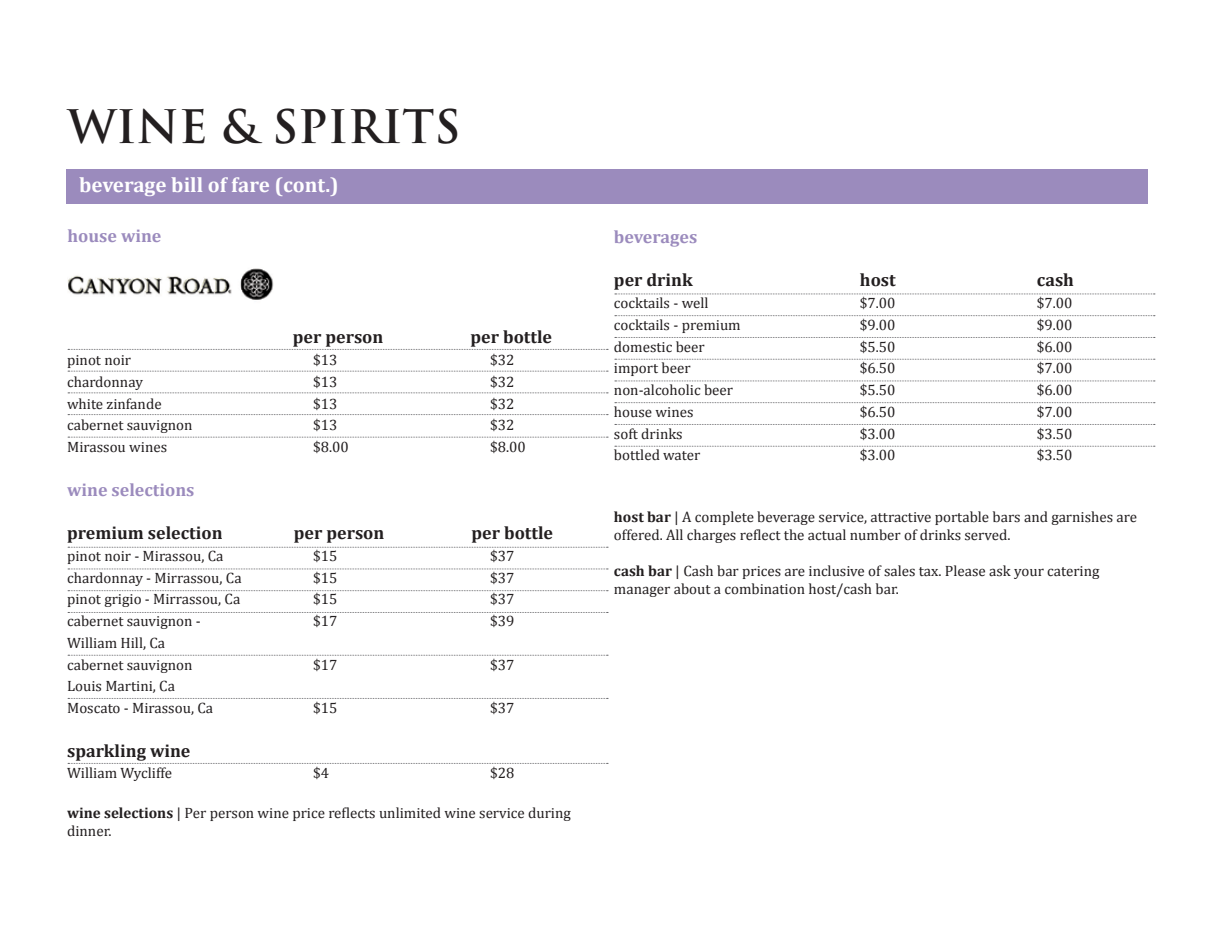
<style>
.page{position:relative;width:1215px;height:945px;background:#fff}
.page>*{position:absolute;margin:0;border:0;box-sizing:border-box;transform-origin:0 0}
.t1{font:700 45px "Trajan Pro";color:#231f20}
.t2{font:700 21px "Cambria";color:#fff}
.t3{font:700 18px "Cambria";color:#231f20}
.t4{font:700 18px "Cambria";color:#9b8bbd}
.t5{font:15px/18px "Cambria";color:#231f20}
.s1{font-weight:700}
</style>
<div class="page">
<img style="left:68px;top:268px;width:206px;height:32px">
<svg style="left:68px;top:349px;width:540px;height:1px"></svg>
<svg style="left:68px;top:371px;width:540px;height:1px"></svg>
<svg style="left:68px;top:393px;width:540px;height:1px"></svg>
<svg style="left:68px;top:414px;width:540px;height:1px"></svg>
<svg style="left:68px;top:547px;width:540px;height:1px"></svg>
<svg style="left:68px;top:569px;width:540px;height:1px"></svg>
<svg style="left:68px;top:590px;width:540px;height:1px"></svg>
<svg style="left:68px;top:612px;width:540px;height:1px"></svg>
<svg style="left:68px;top:655px;width:540px;height:1px"></svg>
<svg style="left:68px;top:698px;width:540px;height:1px"></svg>
<svg style="left:68px;top:763px;width:540px;height:1px"></svg>
<svg style="left:615px;top:294px;width:540px;height:1px"></svg>
<svg style="left:615px;top:315px;width:540px;height:1px"></svg>
<svg style="left:615px;top:337px;width:540px;height:1px"></svg>
<svg style="left:615px;top:359px;width:540px;height:1px"></svg>
<svg style="left:615px;top:381px;width:540px;height:1px"></svg>
<svg style="left:615px;top:402px;width:540px;height:1px"></svg>
<svg style="left:615px;top:424px;width:540px;height:1px"></svg>
<svg style="left:615px;top:446px;width:540px;height:1px"></svg>
<div style="left:66px;top:169px;width:1082px;height:35px;background:#9b8bbd"></div>
<svg style="left:68px;top:437px;width:540px;height:1px"></svg>
<h1 class="t1" style="left:68px;top:99px;width:395px">WINE &amp; SPIRITS</h1>
<h2 class="t2" style="left:79px;top:170px;width:261px">beverage bill of fare (cont.)</h2>
<p class="t4" style="left:68px;top:224px;width:95px">house wine</p>
<p class="t3" style="left:293px;top:324px;width:92px">per person</p>
<p class="t3" style="left:471px;top:324px;width:83px">per bottle</p>
<p class="t5" style="left:67px;top:351px;width:65px">pinot noir</p>
<p class="t5" style="left:313px;top:351px;width:26px">$13</p>
<p class="t5" style="left:490px;top:351px;width:26px">$32</p>
<p class="t5" style="left:67px;top:373px;width:77px">chardonnay</p>
<p class="t5" style="left:313px;top:373px;width:26px">$13</p>
<p class="t5" style="left:490px;top:373px;width:26px">$32</p>
<p class="t5" style="left:67px;top:394px;width:96px">white zinfande</p>
<p class="t5" style="left:313px;top:394px;width:26px">$13</p>
<p class="t5" style="left:490px;top:394px;width:26px">$32</p>
<p class="t5" style="left:67px;top:416px;width:127px">cabernet sauvignon</p>
<p class="t5" style="left:313px;top:416px;width:26px">$13</p>
<p class="t5" style="left:490px;top:416px;width:26px">$32</p>
<p class="t5" style="left:67px;top:438px;width:102px">Mirassou wines</p>
<p class="t5" style="left:313px;top:438px;width:37px">$8.00</p>
<p class="t5" style="left:490px;top:438px;width:37px">$8.00</p>
<p class="t4" style="left:67px;top:477px;width:129px">wine selections</p>
<p class="t3" style="left:67px;top:520px;width:157px">premium selection</p>
<p class="t3" style="left:294px;top:520px;width:92px">per person</p>
<p class="t3" style="left:472px;top:520px;width:83px">per bottle</p>
<p class="t5" style="left:67px;top:547px;width:158px">pinot noir - Mirassou, Ca</p>
<p class="t5" style="left:313px;top:547px;width:26px">$15</p>
<p class="t5" style="left:490px;top:547px;width:26px">$37</p>
<p class="t5" style="left:67px;top:568px;width:176px">chardonnay - Mirrassou, Ca</p>
<p class="t5" style="left:313px;top:568px;width:26px">$15</p>
<p class="t5" style="left:490px;top:568px;width:26px">$37</p>
<p class="t5" style="left:67px;top:590px;width:175px">pinot grigio - Mirrassou, Ca</p>
<p class="t5" style="left:313px;top:590px;width:26px">$15</p>
<p class="t5" style="left:490px;top:590px;width:26px">$37</p>
<p class="t5" style="left:67px;top:612px;width:135px">cabernet sauvignon -</p>
<p class="t5" style="left:313px;top:612px;width:26px">$17</p>
<p class="t5" style="left:490px;top:612px;width:26px">$39</p>
<p class="t5" style="left:67px;top:632px;width:127px;line-height:21.8px">William Hill, Ca cabernet sauvignon</p>
<p class="t5" style="left:313px;top:655px;width:26px">$17</p>
<p class="t5" style="left:490px;top:655px;width:26px">$37</p>
<p class="t5" style="left:67px;top:675px;width:148px;line-height:21.8px">Louis Martini, Ca<br>Moscato - Mirassou, Ca</p>
<p class="t5" style="left:313px;top:699px;width:26px">$15</p>
<p class="t5" style="left:490px;top:699px;width:26px">$37</p>
<p class="t3" style="left:67px;top:738px;width:125px">sparkling wine</p>
<p class="t5" style="left:67px;top:764px;width:107px">William Wycliffe</p>
<p class="t5" style="left:313px;top:764px;width:17px">$4</p>
<p class="t5" style="left:490px;top:764px;width:26px">$28</p>
<p class="t5" style="left:67px;top:804px;width:505px"><span class="s1">wine selections</span> | Per person wine price reflects unlimited wine service during dinner.</p>
<p class="t4" style="left:614px;top:224px;width:85px">beverages</p>
<p class="t3" style="left:614px;top:267px;width:80px">per drink</p>
<p class="t3" style="left:860px;top:267px;width:37px">host</p>
<p class="t3" style="left:1037px;top:267px;width:39px">cash</p>
<p class="t5" style="left:614px;top:294px;width:96px">cocktails - well</p>
<p class="t5" style="left:860px;top:294px;width:37px">$7.00</p>
<p class="t5" style="left:1037px;top:294px;width:37px">$7.00</p>
<p class="t5" style="left:614px;top:316px;width:128px">cocktails - premium</p>
<p class="t5" style="left:860px;top:316px;width:37px">$9.00</p>
<p class="t5" style="left:1037px;top:316px;width:37px">$9.00</p>
<p class="t5" style="left:614px;top:337px;width:92px">domestic beer</p>
<p class="t5" style="left:860px;top:337px;width:37px">$5.50</p>
<p class="t5" style="left:1037px;top:337px;width:37px">$6.00</p>
<p class="t5" style="left:614px;top:359px;width:78px">import beer</p>
<p class="t5" style="left:860px;top:359px;width:37px">$6.50</p>
<p class="t5" style="left:1037px;top:359px;width:37px">$7.00</p>
<p class="t5" style="left:614px;top:381px;width:121px">non-alcoholic beer</p>
<p class="t5" style="left:860px;top:381px;width:37px">$5.50</p>
<p class="t5" style="left:1037px;top:381px;width:37px">$6.00</p>
<p class="t5" style="left:614px;top:403px;width:81px">house wines</p>
<p class="t5" style="left:860px;top:403px;width:37px">$6.50</p>
<p class="t5" style="left:1037px;top:403px;width:37px">$7.00</p>
<p class="t5" style="left:614px;top:424px;width:70px">soft drinks</p>
<p class="t5" style="left:860px;top:424px;width:37px">$3.00</p>
<p class="t5" style="left:1037px;top:424px;width:37px">$3.50</p>
<p class="t5" style="left:614px;top:446px;width:88px">bottled water</p>
<p class="t5" style="left:860px;top:446px;width:37px">$3.00</p>
<p class="t5" style="left:1037px;top:446px;width:37px">$3.50</p>
<p class="t5" style="left:614px;top:508px;width:525px"><span class="s1">host bar</span> | A complete beverage service, attractive portable bars and garnishes are offered. All charges reflect the actual number of drinks served.</p>
<p class="t5" style="left:614px;top:562px;width:487px"><span class="s1">cash bar</span> | Cash bar prices are inclusive of sales tax. Please ask your catering manager about a combination host/cash bar.</p>
</div>
